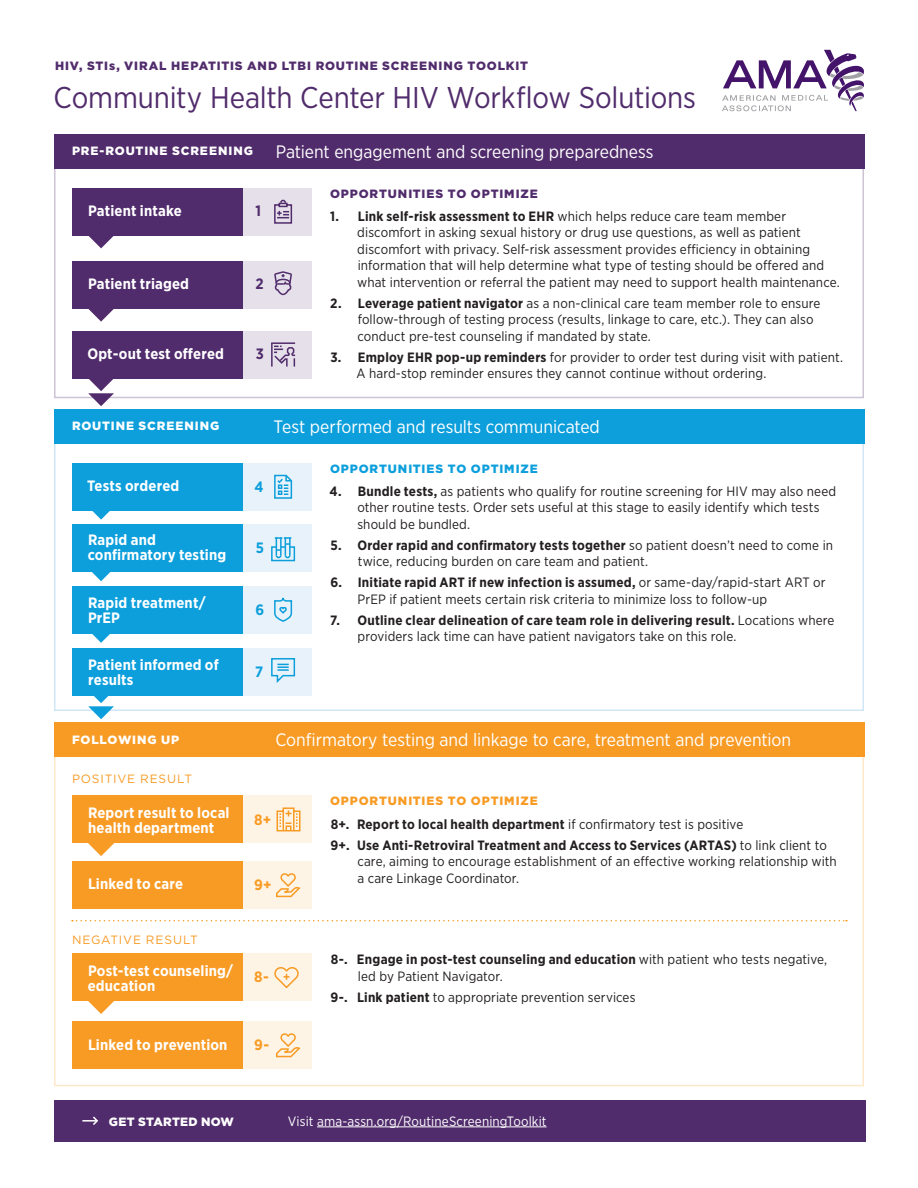
<style>
.page{position:relative;width:918px;height:1188px;background:#fff}
.page>*{position:absolute;margin:0;border:0;box-sizing:border-box;transform-origin:0 0}
.t1{font:30px "Gotham Narrow";letter-spacing:-.005em;color:#512c6c}
.t2{font:18px "Gotham Narrow";color:#fff}
.t3{font:700 15px/15px "Gotham Narrow";letter-spacing:.01em;color:#fff}
.t4{font:700 15px "Gotham Narrow";color:#f89b24}
.t5{font:700 15px "Gotham Narrow";color:#0c9fdc}
.t6{font:700 15px "Gotham Narrow";color:#512c6c}
.t7{font:13.5px/16.5px "Gotham Narrow";letter-spacing:.01em;color:#231f20}
.t8{font:700 13.5px/21px "Gotham Narrow";letter-spacing:.015em;color:#231f20}
.t9{font:13.5px "Gotham Narrow";letter-spacing:.005em;color:#fff}
.t10{font:900 12px "Gotham";letter-spacing:.075em;color:#512c6c}
.t11{font:900 12px "Gotham";letter-spacing:.07em;color:#fff}
.t12{font:12px "Gotham";letter-spacing:.07em;color:#f89b24}
.t13{font:900 12px "Gotham";letter-spacing:.075em;color:#f89b24}
.t14{font:900 12px "Gotham";letter-spacing:.075em;color:#0c9fdc}
.t15{font:900 12px "Gotham";letter-spacing:.02em;color:#fff}
.s1{font-weight:700}
.s2{font-weight:400}
</style>
<div class="page">
<div style="left:54px;top:134px;width:810px;height:34px;background:#512c6c"></div>
<div style="left:54px;top:722px;width:810px;height:35px;background:#f89b24"></div>
<div style="left:54px;top:409px;width:810px;height:34px;background:#0c9fdc"></div>
<div style="left:54px;top:1100px;width:812px;height:42px;background:#512c6c"></div>
<hr style="left:317px;top:1127px;width:230px;height:1px;background:#fff">
<svg style="left:82px;top:1116px;width:16px;height:9px"></svg>
<svg style="left:722px;top:50px;width:142px;height:61px"></svg>
<div style="left:72px;top:188px;width:171px;height:48px;background:#512c6c"></div>
<div style="left:72px;top:796px;width:171px;height:47px;background:#f89b24"></div>
<div style="left:72px;top:463px;width:171px;height:48px;background:#0c9fdc"></div>
<div style="left:72px;top:261px;width:171px;height:48px;background:#512c6c"></div>
<div style="left:72px;top:861px;width:171px;height:48px;background:#f89b24"></div>
<div style="left:72px;top:525px;width:171px;height:47px;background:#0c9fdc"></div>
<div style="left:72px;top:331px;width:171px;height:47px;background:#512c6c"></div>
<div style="left:72px;top:953px;width:171px;height:48px;background:#f89b24"></div>
<div style="left:72px;top:1022px;width:171px;height:47px;background:#f89b24"></div>
<div style="left:72px;top:586px;width:171px;height:48px;background:#0c9fdc"></div>
<div style="left:72px;top:648px;width:171px;height:47px;background:#0c9fdc"></div>
<div style="left:243px;top:188px;width:69px;height:48px;background:#e5e0e9"></div>
<div style="left:243px;top:796px;width:69px;height:47px;background:#fef4e6"></div>
<div style="left:243px;top:463px;width:69px;height:48px;background:#e8f2fa"></div>
<div style="left:243px;top:261px;width:69px;height:48px;background:#e5e0e9"></div>
<div style="left:243px;top:861px;width:69px;height:48px;background:#fef4e6"></div>
<div style="left:243px;top:525px;width:69px;height:47px;background:#e8f2fa"></div>
<div style="left:243px;top:331px;width:69px;height:47px;background:#e5e0e9"></div>
<div style="left:243px;top:953px;width:69px;height:48px;background:#fef4e6"></div>
<div style="left:243px;top:1022px;width:69px;height:47px;background:#fef4e6"></div>
<div style="left:243px;top:586px;width:69px;height:48px;background:#e8f2fa"></div>
<div style="left:243px;top:648px;width:69px;height:47px;background:#e8f2fa"></div>
<svg style="left:89px;top:236px;width:25px;height:12px"></svg>
<svg style="left:88px;top:843px;width:26px;height:13px"></svg>
<svg style="left:88px;top:1001px;width:26px;height:13px"></svg>
<svg style="left:88px;top:309px;width:26px;height:13px"></svg>
<svg style="left:88px;top:378px;width:26px;height:28px"></svg>
<svg style="left:92px;top:511px;width:18px;height:9px"></svg>
<svg style="left:92px;top:572px;width:18px;height:9px"></svg>
<svg style="left:92px;top:634px;width:18px;height:9px"></svg>
<svg style="left:88px;top:695px;width:26px;height:24px"></svg>
<svg style="left:72px;top:920px;width:775px;height:1px"></svg>
<svg style="left:274px;top:199px;width:19px;height:25px"></svg>
<svg style="left:274px;top:271px;width:18px;height:25px"></svg>
<hr style="left:271px;top:342px;width:24px;height:2px;background:#512c6c">
<hr style="left:271px;top:343px;width:2px;height:24px;background:#512c6c">
<svg style="left:274px;top:346px;width:22px;height:21px"></svg>
<svg style="left:274px;top:474px;width:19px;height:25px"></svg>
<svg style="left:271px;top:537px;width:25px;height:25px"></svg>
<svg style="left:274px;top:597px;width:19px;height:25px"></svg>
<svg style="left:276px;top:873px;width:25px;height:25px"></svg>
<svg style="left:276px;top:1033px;width:25px;height:25px"></svg>
<svg style="left:274px;top:967px;width:25px;height:22px"></svg>
<svg style="left:276px;top:807px;width:25px;height:25px"></svg>
<svg style="left:271px;top:658px;width:25px;height:25px"></svg>
<p class="t10" style="left:55px;top:61px;width:475px">HIV, STIs, VIRAL HEPATITIS AND LTBI ROUTINE SCREENING TOOLKIT</p>
<h1 class="t1" style="left:54px;top:86px;width:644px">Community Health Center HIV Workflow Solutions</h1>
<h2 class="t2" style="left:276px;top:145px;width:379px">Patient engagement and screening preparedness</h2>
<p class="t11" style="left:72px;top:147px;width:182px">PRE-ROUTINE SCREENING</p>
<p class="t3" style="left:88px;top:204px;width:95px">Patient intake</p>
<p class="t6" style="left:256px;top:205px;width:7px">1</p>
<p class="t3" style="left:88px;top:278px;width:103px">Patient triaged</p>
<p class="t3" style="left:87px;top:347px;width:138px">Opt-out test offered</p>
<p class="t6" style="left:255px;top:279px;width:10px">2</p>
<p class="t6" style="left:256px;top:348px;width:10px">3</p>
<p class="t10" style="left:330px;top:189px;width:209px">OPPORTUNITIES TO OPTIMIZE</p>
<p class="t7" style="left:357px;top:208px;width:484px;text-indent:-27px"><span class="s1">1. Link self-risk assessment to EHR</span> which helps reduce care team member discomfort in asking sexual history or drug use questions, as well as patient discomfort with privacy. Self-risk assessment provides efficiency in obtaining information that will help determine what type of testing should be offered and what intervention or referral the patient may need to support health maintenance.</p>
<p class="t7" style="left:357px;top:295px;width:465px;text-indent:-27px"><span class="s1">2. Leverage patient navigator</span> as a non-clinical care team member role to ensure follow-through of testing process (results, linkage to care, etc.). They can also conduct pre-test counseling if mandated by state.</p>
<p class="t7" style="left:356px;top:349px;width:488px;text-indent:-26px"><span class="s1">3. Employ EHR pop-up reminders</span> for provider to order test during visit with patient.<br>A hard-stop reminder ensures they cannot continue without ordering.</p>
<p class="t11" style="left:72px;top:422px;width:149px">ROUTINE SCREENING</p>
<p class="t3" style="left:87px;top:480px;width:94px">Tests ordered</p>
<p class="t3" style="left:88px;top:534px;width:140px">Rapid and confirmatory testing</p>
<p class="t3" style="left:88px;top:597px;width:119px">Rapid treatment/<br>PrEP</p>
<p class="t3" style="left:88px;top:659px;width:132px">Patient informed of results</p>
<h2 class="t2" style="left:274px;top:420px;width:328px">Test performed and results communicated</h2>
<p class="t5" style="left:255px;top:481px;width:11px">4</p>
<p class="t5" style="left:256px;top:543px;width:10px">5</p>
<p class="t5" style="left:256px;top:604px;width:10px">6</p>
<p class="t5" style="left:255px;top:666px;width:10px">7</p>
<p class="t14" style="left:330px;top:464px;width:209px">OPPORTUNITIES TO OPTIMIZE</p>
<p class="t7" style="left:357px;top:483px;width:480px;text-indent:-28px"><span class="s1">4. Bundle tests,</span> as patients who qualify for routine screening for HIV may also need other routine tests. Order sets useful at this stage to easily identify which tests should be bundled.</p>
<p class="t7" style="left:358px;top:537px;width:477px;text-indent:-27px"><span class="s1">5. Order rapid and confirmatory tests together</span> so patient doesn’t need to come in twice, reducing burden on care team and patient.</p>
<p class="t7" style="left:358px;top:575px;width:470px;text-indent:-27px"><span class="s1">6. Initiate rapid ART if new infection is assumed,</span> or same-day/rapid-start ART or<br>PrEP if patient meets certain risk criteria to minimize loss to follow-up</p>
<p class="t7" style="left:358px;top:612px;width:478px;text-indent:-28px"><span class="s1">7. Outline clear delineation of care team role in delivering result.</span> Locations where providers lack time can have patient navigators take on this role.</p>
<p class="t11" style="left:72px;top:735px;width:109px">FOLLOWING UP</p>
<p class="t12" style="left:72px;top:775px;width:122px">POSITIVE RESULT</p>
<h2 class="t2" style="left:275px;top:733px;width:517px">Confirmatory testing and linkage to care, treatment and prevention</h2>
<p class="t3" style="left:88px;top:806px;width:143px">Report result to local health department</p>
<p class="t3" style="left:88px;top:878px;width:97px">Linked to care</p>
<p class="t12" style="left:72px;top:935px;width:127px">NEGATIVE RESULT</p>
<p class="t3" style="left:88px;top:964px;width:147px">Post-test counseling/ education</p>
<p class="t3" style="left:88px;top:1038px;width:141px">Linked to prevention</p>
<p class="t4" style="left:254px;top:814px;width:18px">8+</p>
<p class="t4" style="left:254px;top:880px;width:19px">9+</p>
<p class="t4" style="left:254px;top:972px;width:16px">8-</p>
<p class="t4" style="left:254px;top:1040px;width:17px">9-</p>
<p class="t13" style="left:330px;top:797px;width:209px">OPPORTUNITIES TO OPTIMIZE</p>
<p class="t8" style="left:330px;top:814px;width:498px">8+. Report to local health department <span class="s2">if confirmatory test is positive<br></span>9+. Use Anti-Retroviral Treatment and Access to Services (ARTAS) <span class="s2">to link client to</span></p>
<p class="t7" style="left:357px;top:854px;width:481px">care, aiming to encourage establishment of an effective working relationship with a care Linkage Coordinator.</p>
<p class="t7" style="left:358px;top:952px;width:471px;text-indent:-27px"><span class="s1">8-. Engage in post-test counseling and education</span> with patient who tests negative, led by Patient Navigator.</p>
<p class="t7" style="left:330px;top:989px;width:307px"><span class="s1">9-. Link patient</span> to appropriate prevention services</p>
<p class="t15" style="left:109px;top:1117px;width:127px">GET STARTED NOW</p>
<p class="t9" style="left:288px;top:1116px;width:260px">Visit ama-assn.org/RoutineScreeningToolkit</p>
</div>
